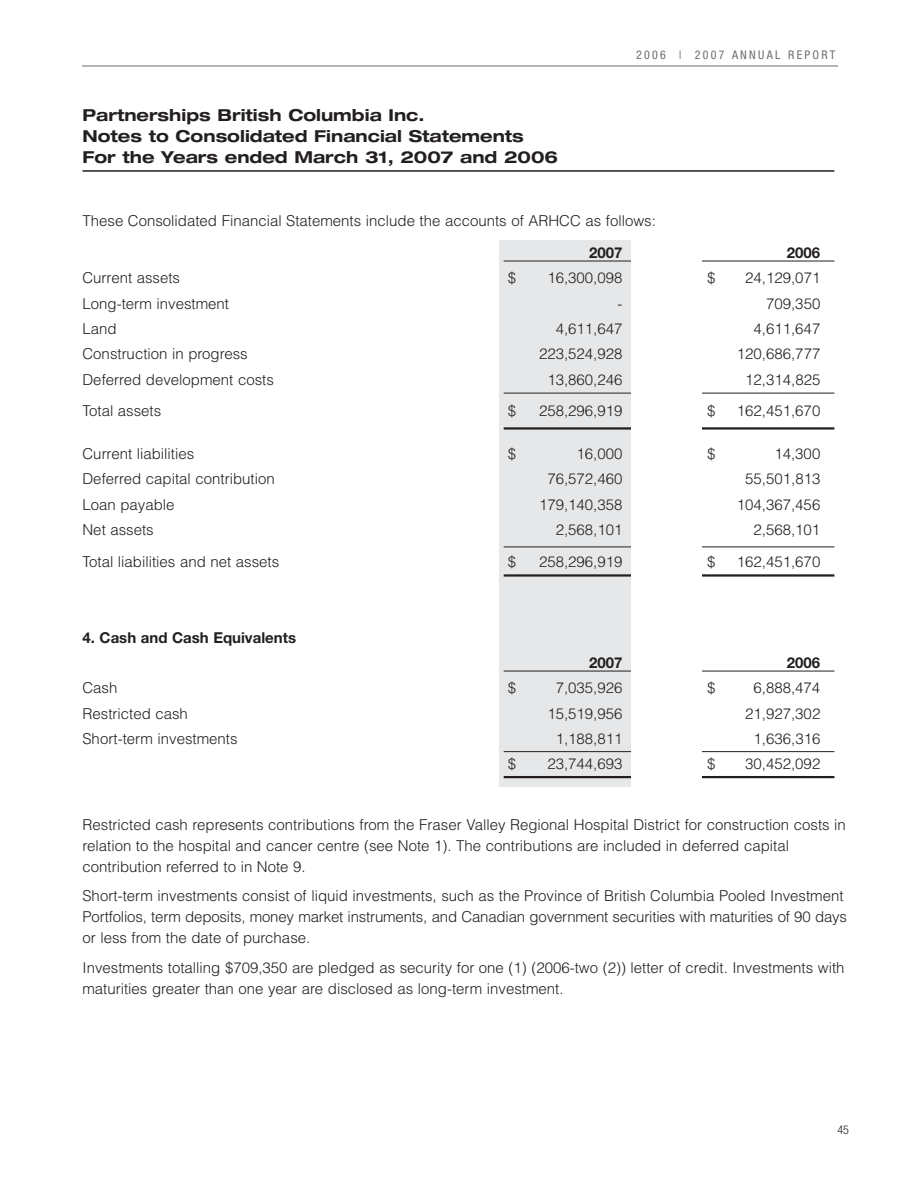
<style>
.page{position:relative;width:918px;height:1188px;background:#fff}
.page>*{position:absolute;margin:0;border:0;box-sizing:border-box;transform-origin:0 0}
.t1{font:700 expanded 16.5px/21px "Helvetica Neue";color:#231f20}
.t2{font:300 15px/21px "Helvetica";color:#231f20}
.t3{font:700 15px "Helvetica Neue";color:#231f20}
.t4{font:condensed 12px "Helvetica Neue";letter-spacing:.19em;color:#6d6e70}
.t5{font:300 condensed 12px "Helvetica Neue";color:#231f20}
.s1{font-weight:300}
</style>
<div class="page">
<div style="left:499px;top:241px;width:139px;height:546px;background:#e6e7e8"></div>
<hr style="left:82px;top:66px;width:756px;height:1px;background:#6d6e70">
<hr style="left:82px;top:170px;width:752px;height:2px;background:#231f20">
<hr style="left:504px;top:261px;width:330px;height:1px;background:#231f20">
<hr style="left:504px;top:393px;width:330px;height:1px;background:#231f20">
<hr style="left:504px;top:427px;width:330px;height:3px;background:#231f20">
<hr style="left:504px;top:547px;width:330px;height:1px;background:#231f20">
<hr style="left:504px;top:574px;width:330px;height:3px;background:#231f20">
<hr style="left:504px;top:671px;width:330px;height:1px;background:#231f20">
<hr style="left:504px;top:751px;width:330px;height:1px;background:#231f20">
<hr style="left:504px;top:776px;width:330px;height:2px;background:#231f20">
<div style="left:631px;top:236px;width:70px;height:555px;background:#fff"></div>
<p class="t1" style="left:82px;top:107px;width:477px">Partnerships British Columbia Inc.<br>Notes to Consolidated Financial Statements<br>For the Years ended March 31, 2007 and 2006</p>
<p class="t4" style="left:636px;top:51px;width:201px">2006 <span class="s1">I</span> 2007 ANNUAL REPORT</p>
<p class="t2" style="left:82px;top:212px;width:575px">These Consolidated Financial Statements include the accounts of ARHCC as follows:</p>
<p class="t3" style="left:589px;top:247px;width:35px">2007</p>
<p class="t3" style="left:787px;top:247px;width:35px">2006</p>
<p class="t2" style="left:82px;top:269px;width:99px">Current assets</p>
<p class="t2" style="left:508px;top:269px;width:10px">$</p>
<p class="t2" style="left:547px;top:269px;width:77px">16,300,098</p>
<p class="t2" style="left:707px;top:269px;width:10px">$</p>
<p class="t2" style="left:745px;top:269px;width:77px">24,129,071</p>
<p class="t2" style="left:82px;top:294px;width:148px">Long-term investment</p>
<p class="t2" style="left:618px;top:294px;width:6px">-</p>
<p class="t2" style="left:766px;top:294px;width:56px">709,350</p>
<p class="t2" style="left:82px;top:320px;width:36px">Land</p>
<p class="t2" style="left:556px;top:320px;width:68px">4,611,647</p>
<p class="t2" style="left:754px;top:320px;width:68px">4,611,647</p>
<p class="t2" style="left:82px;top:345px;width:167px">Construction in progress</p>
<p class="t2" style="left:539px;top:345px;width:85px">223,524,928</p>
<p class="t2" style="left:737px;top:345px;width:85px">120,686,777</p>
<p class="t2" style="left:82px;top:370px;width:193px">Deferred development costs</p>
<p class="t2" style="left:547px;top:370px;width:77px">13,860,246</p>
<p class="t2" style="left:745px;top:370px;width:77px">12,314,825</p>
<p class="t2" style="left:82px;top:402px;width:80px">Total assets</p>
<p class="t2" style="left:508px;top:402px;width:10px">$</p>
<p class="t2" style="left:539px;top:402px;width:85px">258,296,919</p>
<p class="t2" style="left:707px;top:402px;width:10px">$</p>
<p class="t2" style="left:737px;top:402px;width:85px">162,451,670</p>
<p class="t2" style="left:82px;top:445px;width:113px">Current liabilities</p>
<p class="t2" style="left:508px;top:445px;width:10px">$</p>
<p class="t2" style="left:577px;top:445px;width:47px">16,000</p>
<p class="t2" style="left:707px;top:445px;width:10px">$</p>
<p class="t2" style="left:774px;top:445px;width:47px">14,300</p>
<p class="t2" style="left:82px;top:470px;width:194px">Deferred capital contribution</p>
<p class="t2" style="left:547px;top:470px;width:77px">76,572,460</p>
<p class="t2" style="left:745px;top:470px;width:77px">55,501,813</p>
<p class="t2" style="left:82px;top:495px;width:94px">Loan payable</p>
<p class="t2" style="left:539px;top:495px;width:85px">179,140,358</p>
<p class="t2" style="left:737px;top:495px;width:85px">104,367,456</p>
<p class="t2" style="left:82px;top:521px;width:73px">Net assets</p>
<p class="t2" style="left:556px;top:521px;width:68px">2,568,101</p>
<p class="t2" style="left:754px;top:521px;width:68px">2,568,101</p>
<p class="t2" style="left:82px;top:552px;width:198px">Total liabilities and net assets</p>
<p class="t2" style="left:508px;top:552px;width:10px">$</p>
<p class="t2" style="left:539px;top:552px;width:85px">258,296,919</p>
<p class="t2" style="left:707px;top:552px;width:10px">$</p>
<p class="t2" style="left:737px;top:552px;width:85px">162,451,670</p>
<p class="t3" style="left:82px;top:632px;width:215px">4. Cash and Cash Equivalents</p>
<p class="t3" style="left:589px;top:657px;width:35px">2007</p>
<p class="t3" style="left:787px;top:657px;width:35px">2006</p>
<p class="t2" style="left:82px;top:679px;width:37px">Cash</p>
<p class="t2" style="left:508px;top:679px;width:10px">$</p>
<p class="t2" style="left:556px;top:679px;width:68px">7,035,926</p>
<p class="t2" style="left:707px;top:679px;width:10px">$</p>
<p class="t2" style="left:754px;top:679px;width:68px">6,888,474</p>
<p class="t2" style="left:82px;top:704px;width:107px">Restricted cash</p>
<p class="t2" style="left:547px;top:704px;width:77px">15,519,956</p>
<p class="t2" style="left:745px;top:704px;width:77px">21,927,302</p>
<p class="t2" style="left:82px;top:730px;width:157px">Short-term investments</p>
<p class="t2" style="left:556px;top:730px;width:68px">1,188,811</p>
<p class="t2" style="left:754px;top:730px;width:68px">1,636,316</p>
<p class="t2" style="left:508px;top:755px;width:10px">$</p>
<p class="t2" style="left:547px;top:755px;width:77px">23,744,693</p>
<p class="t2" style="left:707px;top:755px;width:10px">$</p>
<p class="t2" style="left:745px;top:755px;width:77px">30,452,092</p>
<p class="t2" style="left:82px;top:815px;width:765px">Restricted cash represents contributions from the Fraser Valley Regional Hospital District for construction costs in relation to the hospital and cancer centre (see Note 1). The contributions are included in deferred capital contribution referred to in Note 9.</p>
<p class="t2" style="left:82px;top:887px;width:766px">Short-term investments consist of liquid investments, such as the Province of British Columbia Pooled Investment<br>Portfolios, term deposits, money market instruments, and Canadian government securities with maturities of 90 days or less from the date of purchase.</p>
<p class="t2" style="left:82px;top:959px;width:764px">Investments totalling $709,350 are pledged as security for one (1) (2006-two (2)) letter of credit. Investments with maturities greater than one year are disclosed as long-term investment.</p>
<p class="t5" style="left:838px;top:1125px;width:13px">45</p>
</div>
